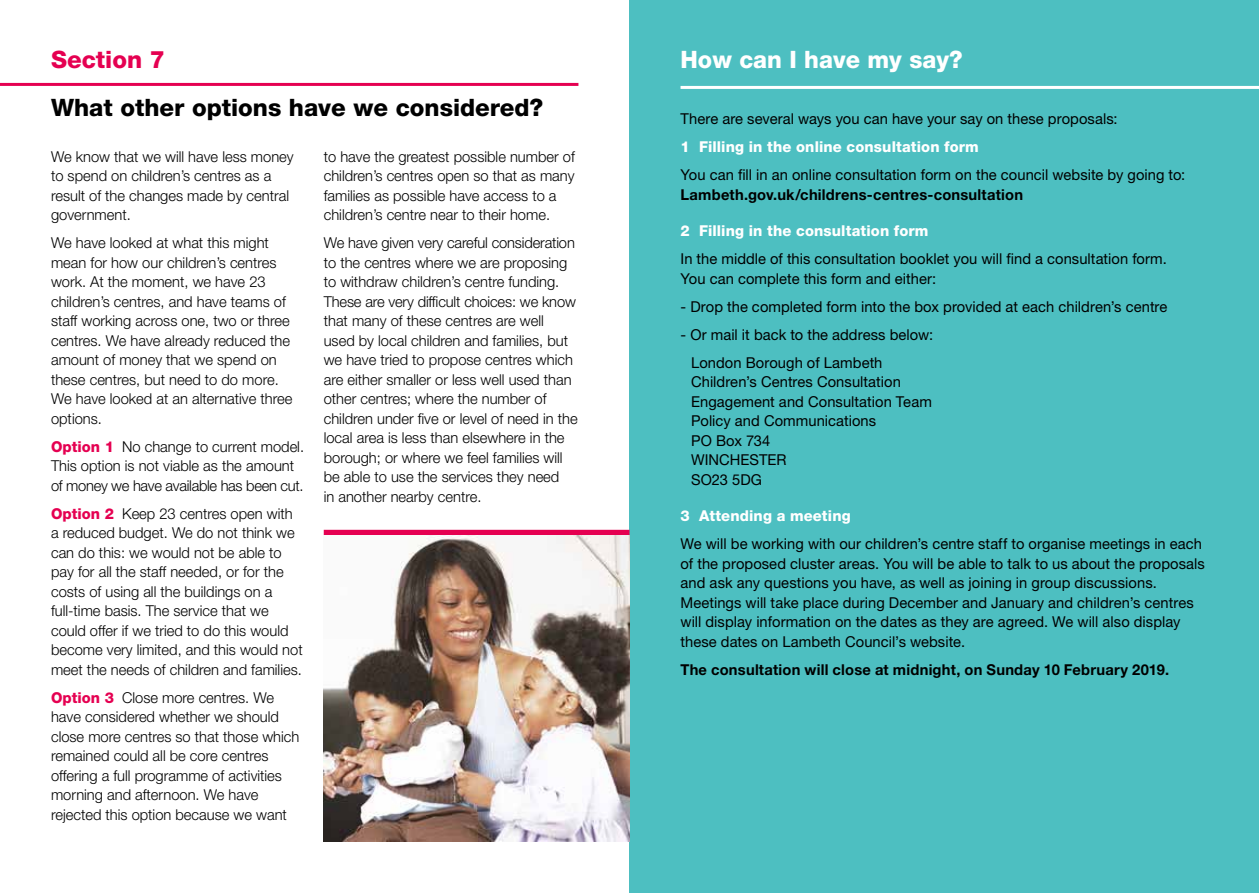
<style>
.page{position:relative;width:1259px;height:893px;background:#fff}
.page>*{position:absolute;margin:0;border:0;box-sizing:border-box;transform-origin:0 0}
.t1{font:800 24px "Helvetica Neue LT Std";color:#000}
.t2{font:800 24px "Helvetica Neue LT Std";color:#fff}
.t3{font:800 24px "Helvetica Neue LT Std";color:#e50051}
.t4{font:300 15px/19.5px "Helvetica Neue LT Std";color:#000}
.t5{font:15px/19.5px "Helvetica Neue LT Std";letter-spacing:.005em;color:#000}
.t6{font:700 15px "Helvetica Neue LT Std";letter-spacing:.015em;color:#000}
.t7{font:800 15px "Helvetica Neue LT Std";letter-spacing:.01em;color:#fff}
.s1{font-weight:800;color:#e50051}
</style>
<div class="page">
<div style="left:629px;top:0;width:630px;height:893px;background:#4dbfc1"></div>
<hr style="left:0;top:83px;width:578px;height:3px;background:#e50051">
<hr style="left:680px;top:86px;width:579px;height:3px;background:#fff">
<div style="left:324px;top:530px;width:305px;height:6px;background:#e50051"></div>
<img style="left:324px;top:536px;width:305px;height:306px">
<h1 class="t3" style="left:51px;top:45px;width:115px">Section 7</h1>
<h1 class="t1" style="left:51px;top:93px;width:494px">What other options have we considered?</h1>
<p class="t4" style="left:51px;top:146px;width:244px">We know that we will have less money to spend on children’s centres as a result of the changes made by central government.</p>
<p class="t4" style="left:51px;top:233px;width:243px">We have looked at what this might mean for how our children’s centres work. At the moment, we have 23 children’s centres, and have teams of staff working across one, two or three centres. We have already reduced the amount of money that we spend on these centres, but need to do more.<br>We have looked at an alternative three options.</p>
<p class="t4" style="left:51px;top:436px;width:255px"><span class="s1">Option 1</span> No change to current model.<br>This option is not viable as the amount of money we have available has been cut.</p>
<p class="t4" style="left:51px;top:503px;width:253px"><span class="s1">Option 2</span> Keep 23 centres open with a reduced budget. We do not think we can do this: we would not be able to pay for all the staff needed, or for the costs of using all the buildings on a full-time basis. The service that we could offer if we tried to do this would become very limited, and this would not meet the needs of children and families.</p>
<p class="t4" style="left:51px;top:687px;width:250px"><span class="s1">Option 3</span> Close more centres. We have considered whether we should close more centres so that those which remained could all be core centres offering a full programme of activities morning and afternoon. We have rejected this option because we want</p>
<p class="t4" style="left:324px;top:146px;width:253px">to have the greatest possible number of children’s centres open so that as many families as possible have access to a children’s centre near to their home.</p>
<p class="t4" style="left:324px;top:233px;width:255px">We have given very careful consideration to the centres where we are proposing to withdraw children’s centre funding.<br>These are very difficult choices: we know that many of these centres are well used by local children and families, but we have tried to propose centres which are either smaller or less well used than other centres; where the number of children under five or level of need in the local area is less than elsewhere in the borough; or where we feel families will be able to use the services they need<br>in another nearby centre.</p>
<h1 class="t2" style="left:680px;top:45px;width:283px">How can I have my say?</h1>
<p class="t5" style="left:680px;top:109px;width:439px">There are several ways you can have your say on these proposals:</p>
<p class="t7" style="left:680px;top:138px;width:300px">1 Filling in the online consultation form</p>
<p class="t5" style="left:680px;top:165px;width:506px">You can fill in an online consultation form on the council website by going to:</p>
<p class="t6" style="left:680px;top:185px;width:344px">Lambeth.gov.uk/childrens-centres-consultation</p>
<p class="t7" style="left:680px;top:222px;width:249px">2 Filling in the consultation form</p>
<p class="t5" style="left:680px;top:249px;width:488px">In the middle of this consultation booklet you will find a consultation form.<br>You can complete this form and either:</p>
<p class="t5" style="left:680px;top:296px;width:488px">- Drop the completed form into the box provided at each children’s centre</p>
<p class="t5" style="left:691px;top:320px;width:244px;line-height:28px;text-indent:-11px">- Or mail it back to the address below:<br>London Borough of Lambeth</p>
<p class="t5" style="left:691px;top:372px;width:242px">Children’s Centres Consultation<br>Engagement and Consultation Team<br>Policy and Communications<br>PO Box 734<br>WINCHESTER<br>SO23 5DG</p>
<p class="t7" style="left:680px;top:507px;width:172px">3 Attending a meeting</p>
<p class="t5" style="left:680px;top:534px;width:526px">We will be working with our children’s centre staff to organise meetings in each of the proposed cluster areas. You will be able to talk to us about the proposals and ask any questions you have, as well as joining in group discussions.<br>Meetings will take place during December and January and children’s centres will display information on the dates as they are agreed. We will also display these dates on Lambeth Council’s website.</p>
<p class="t6" style="left:680px;top:660px;width:490px">The consultation will close at midnight, on Sunday 10 February 2019.</p>
</div>
